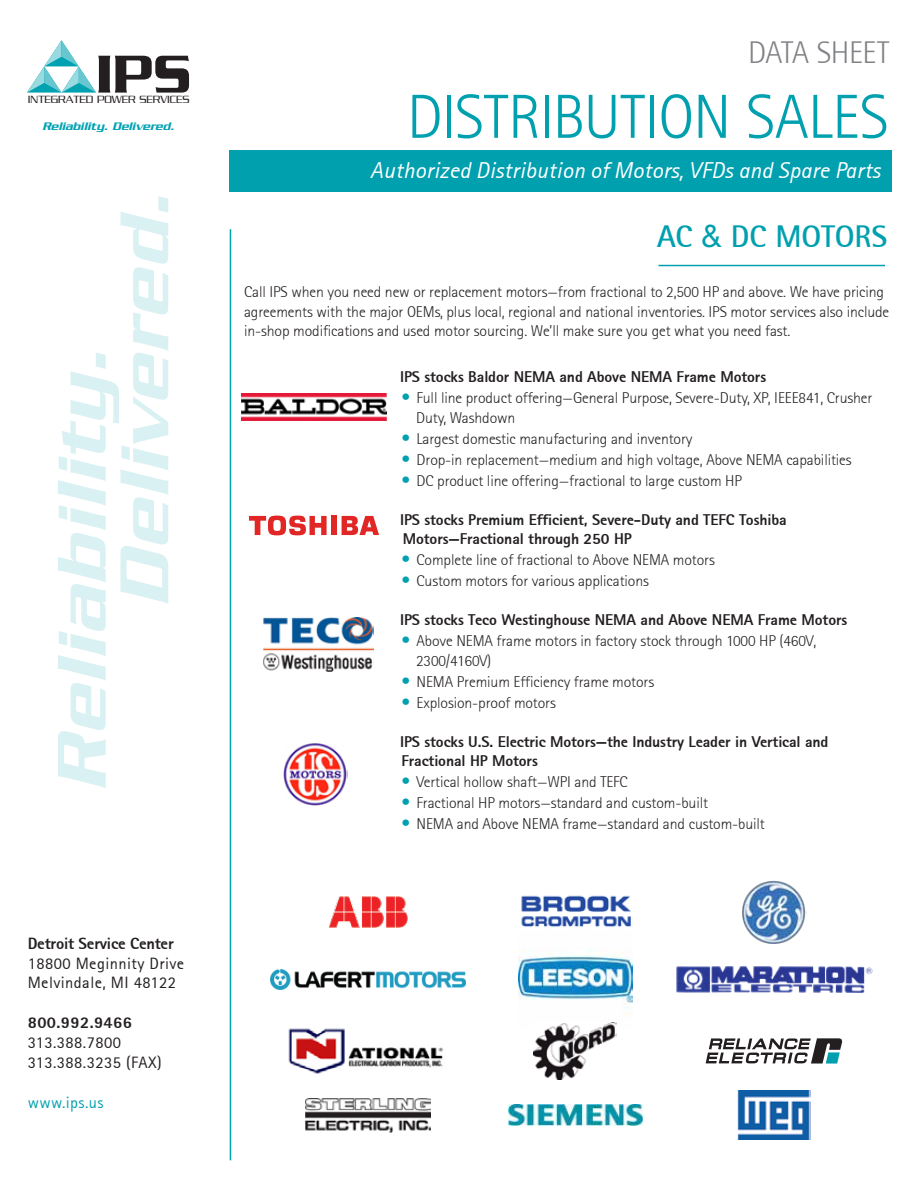
<style>
.page{position:relative;width:918px;height:1188px;background:#fff}
.page>*{position:absolute;margin:0;border:0;box-sizing:border-box;transform-origin:0 0}
.t1{font:300 62.25px "Rotis Sans Serif 45";letter-spacing:-.005em;color:#00a0af}
.t2{font:700 31.5px "Rotis Sans Serif 65";letter-spacing:-.01em;color:#00a0af}
.t3{font:300 31.5px "Rotis Sans Serif 45";letter-spacing:-.02em;color:#808285}
.t4{font:italic 23.1px "Rotis Sans Serif 56";letter-spacing:.01em;color:#fff}
.t5{font:16.5px/19.8px "Rotis Sans Serif 55";letter-spacing:.025em;color:#231f20}
.t6{font:800 16.5px "Rotis Sans Serif 75";letter-spacing:-.015em;color:#231f20}
.t7{font:800 16.5px "Rotis Sans Serif 75";letter-spacing:.025em;color:#231f20}
.t8{font:16.5px "Rotis Sans Serif 55";letter-spacing:.025em;color:#00a0af}
.t9{font:300 15.75px/19.5px "Rotis Sans Serif 45";letter-spacing:-.01em;color:#231f20}
.t10{font:800 15.75px/19.5px "Rotis Sans Serif 75";letter-spacing:-.01em;color:#231f20}
.t11{font:italic 500 11.85px "Serpentine";color:#00a2b2}
.t12{font:300 11.25px "Serpentine";color:#231f20}
.s1{font-family:"Helvetica Neue LT Std";font-weight:400}
.s2{font-family:"Rotis Sans Serif 56";font-weight:400;font-style:italic;font-size:18px;color:#00a0af}
</style>
<div class="page">
<div style="left:229px;top:150px;width:662px;height:42px;background:#00a0af"></div>
<hr style="left:230px;top:229px;width:1px;height:931px;background:#00a0af">
<hr style="left:658px;top:265px;width:227px;height:1px;background:#00a0af">
<img style="left:742px;top:880px;width:64px;height:64px">
<img style="left:508px;top:1104px;width:134px;height:22px">
<img style="left:263px;top:617px;width:111px;height:54px">
<img style="left:283px;top:743px;width:65px;height:63px">
<div style="left:331px;top:516px;width:6px;height:19px;background:#e12726"></div>
<svg style="left:342px;top:516px;width:37px;height:19px"></svg>
<svg style="left:249px;top:515px;width:78px;height:21px"></svg>
<img style="left:242px;top:393px;width:144px;height:27px">
<img style="left:521px;top:895px;width:110px;height:32px">
<img style="left:518px;top:950px;width:114px;height:73px">
<img style="left:676px;top:966px;width:197px;height:27px">
<img style="left:306px;top:1098px;width:124px;height:34px">
<svg style="left:706px;top:1038px;width:136px;height:26px"></svg>
<img style="left:270px;top:969px;width:195px;height:21px">
<img style="left:533px;top:1023px;width:84px;height:56px">
<img style="left:737px;top:1091px;width:74px;height:49px">
<img style="left:288px;top:1028px;width:155px;height:46px">
<img style="left:329px;top:897px;width:78px;height:31px">
<svg style="left:27px;top:40px;width:162px;height:53px"></svg>
<svg style="left:58px;top:196px;width:110px;height:592px"></svg>
<p class="t12" style="left:28px;top:94px;width:163px">INTEGRATED POWER SERVICES</p>
<p class="t11" style="left:42px;top:119px;width:134px">Reliability. Delivered.</p>
<p class="t6" style="left:28px;top:933px;width:148px">Detroit Service Center</p>
<p class="t5" style="left:28px;top:953px;width:158px">18800 Meginnity Drive<br>Melvindale, MI 48122</p>
<p class="t7" style="left:28px;top:1012px;width:106px">800.992.9466</p>
<p class="t5" style="left:28px;top:1032px;width:135px">313.388.7800<br>313.388.3235 (FAX)</p>
<p class="t8" style="left:28px;top:1093px;width:77px">www.ips.us</p>
<h2 class="t3" style="left:748px;top:34px;width:143px">DATA SHEET</h2>
<h1 class="t1" style="left:407px;top:81px;width:483px">DISTRIBUTION SALES</h1>
<h3 class="t4" style="left:370px;top:156px;width:512px">Authorized Distribution of Motors, VFDs and Spare Parts</h3>
<h2 class="t2" style="left:657px;top:216px;width:232px">AC <span class="s1">&amp;</span> DC MOTORS</h2>
<p class="t9" style="left:244px;top:282px;width:647px">Call IPS when you need new or replacement motors—from fractional to 2,500 HP and above. We have pricing agreements with the major OEMs, plus local, regional and national inventories. IPS motor services also include in-shop modifications and used motor sourcing. We’ll make sure you get what you need fast.</p>
<p class="t10" style="left:400px;top:367px;width:367px">IPS stocks Baldor NEMA and Above NEMA Frame Motors</p>
<p class="t9" style="left:416px;top:388px;width:458px;text-indent:-16px"><span class="s2">•</span> Full line product offering—General Purpose, Severe-Duty, XP, IEEE841, Crusher<br>Duty, Washdown</p>
<p class="t9" style="left:400px;top:429px;width:294px"><span class="s2">•</span> Largest domestic manufacturing and inventory</p>
<p class="t9" style="left:400px;top:450px;width:453px"><span class="s2">•</span> Drop-in replacement—medium and high voltage, Above NEMA capabilities</p>
<p class="t9" style="left:400px;top:471px;width:343px"><span class="s2">•</span> DC product line offering—fractional to large custom HP</p>
<p class="t10" style="left:400px;top:510px;width:388px">IPS stocks Premium Efficient, Severe-Duty and TEFC Toshiba<br>Motors—Fractional through 250 HP</p>
<p class="t9" style="left:400px;top:550px;width:316px"><span class="s2">•</span> Complete line of fractional to Above NEMA motors</p>
<p class="t9" style="left:400px;top:571px;width:250px"><span class="s2">•</span> Custom motors for various applications</p>
<p class="t10" style="left:400px;top:610px;width:449px">IPS stocks Teco Westinghouse NEMA and Above NEMA Frame Motors</p>
<p class="t9" style="left:416px;top:631px;width:402px;text-indent:-16px"><span class="s2">•</span> Above NEMA frame motors in factory stock through 1000 HP (460V,<br>2300/4160V)</p>
<p class="t9" style="left:400px;top:672px;width:255px"><span class="s2">•</span> NEMA Premium Efficiency frame motors</p>
<p class="t9" style="left:400px;top:693px;width:157px"><span class="s2">•</span> Explosion-proof motors</p>
<p class="t10" style="left:400px;top:732px;width:430px">IPS stocks U.S. Electric Motors—the Industry Leader in Vertical and<br>Fractional HP Motors</p>
<p class="t9" style="left:400px;top:772px;width:229px"><span class="s2">•</span> Vertical hollow shaft—WPI and TEFC</p>
<p class="t9" style="left:400px;top:793px;width:309px"><span class="s2">•</span> Fractional HP motors—standard and custom-built</p>
<p class="t9" style="left:400px;top:814px;width:366px"><span class="s2">•</span> NEMA and Above NEMA frame—standard and custom-built</p>
</div>
